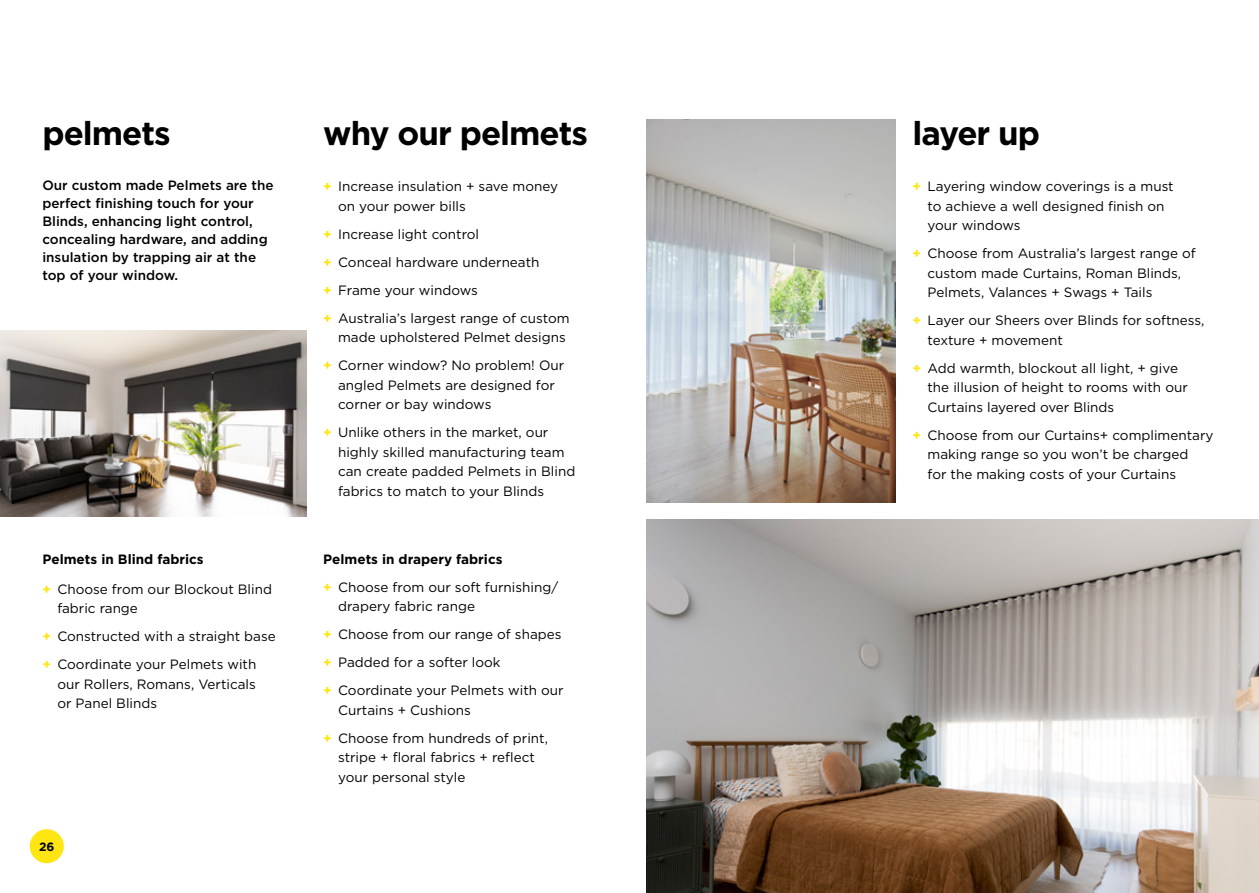
<style>
.page{position:relative;width:1259px;height:893px;background:#fff}
.page>*{position:absolute;margin:0;border:0;box-sizing:border-box;transform-origin:0 0}
.t1{font:700 33px "Gotham";letter-spacing:-.03em;color:#000}
.t2{font:13.5px/19.5px "Gotham";color:#000}
.t3{font:500 13.5px/18px "Gotham";color:#000}
.t4{font:700 13.5px "Gotham";color:#000}
.t5{font:700 12px "Gotham";color:#000}
.s1{font-weight:700;color:#ffe512}
.s2{font-weight:700}
</style>
<div class="page">
<div style="left:30px;top:829px;width:34px;height:34px;background:#ffe512;border-radius:50%"></div>
<img style="left:646px;top:119px;width:249px;height:384px">
<img style="left:0;top:331px;width:306px;height:186px">
<img style="left:646px;top:519px;width:613px;height:374px">
<h1 class="t1" style="left:42px;top:112px;width:130px">pelmets</h1>
<h1 class="t1" style="left:323px;top:112px;width:266px">why our pelmets</h1>
<h1 class="t1" style="left:912px;top:112px;width:129px">layer up</h1>
<p class="t3" style="left:42px;top:176px;width:233px">Our custom made Pelmets are the perfect finishing touch for your<br>Blinds, enhancing light control, concealing hardware, and adding insulation by trapping air at the top of your window.</p>
<p class="t2" style="left:338px;top:176px;width:221px;text-indent:-15px"><span class="s1">+</span> Increase insulation + save money on your power bills</p>
<p class="t2" style="left:323px;top:220px;width:248px;line-height:28px"><span class="s1">+</span> Increase light control<br><span class="s1">+</span> Conceal hardware underneath<br><span class="s1">+</span> Frame your windows<br><span class="s1">+</span> Australia’s largest range of custom</p>
<p class="t2" style="left:323px;top:323px;width:244px;line-height:28px;text-align:right">made upholstered Pelmet designs<br><span class="s1">+</span> Corner window? No problem! Our</p>
<p class="t2" style="left:338px;top:375px;width:218px">angled Pelmets are designed for corner or bay windows</p>
<p class="t2" style="left:338px;top:422px;width:239px;text-indent:-15px"><span class="s1">+</span> Unlike others in the market, our highly skilled manufacturing team can create padded Pelmets in Blind fabrics to match to your Blinds</p>
<p class="t2" style="left:927px;top:176px;width:248px;text-indent:-15px"><span class="s1">+</span> Layering window coverings is a must to achieve a well designed finish on your windows</p>
<p class="t2" style="left:927px;top:243px;width:270px;text-indent:-15px"><span class="s1">+</span> Choose from Australia’s largest range of custom made Curtains, Roman Blinds,<br>Pelmets, Valances + Swags + Tails</p>
<p class="t2" style="left:927px;top:310px;width:278px;text-indent:-15px"><span class="s1">+</span> Layer our Sheers over Blinds for softness, texture + movement</p>
<p class="t2" style="left:927px;top:358px;width:262px;text-indent:-15px"><span class="s1">+</span> Add warmth, blockout all light, + give the illusion of height to rooms with our<br>Curtains layered over Blinds</p>
<p class="t2" style="left:927px;top:425px;width:287px;text-indent:-15px"><span class="s1">+</span> Choose from our Curtains+ complimentary making range so you won’t be charged<br>for the making costs of your Curtains</p>
<p class="t4" style="left:43px;top:550px;width:163px">Pelmets in Blind fabrics</p>
<p class="t2" style="left:57px;top:579px;width:216px;text-indent:-15px"><span class="s1">+</span> Choose from our Blockout Blind fabric range</p>
<p class="t2" style="left:43px;top:622px;width:235px;line-height:28px"><span class="s1">+</span> Constructed with a straight base <span class="s1">+</span> Coordinate your Pelmets with</p>
<p class="t2" style="left:57px;top:674px;width:200px">our Rollers, Romans, Verticals or Panel Blinds</p>
<p class="t2" style="left:323px;top:544px;width:236px;line-height:28px"><span class="s2">Pelmets in drapery fabrics<br></span><span class="s1">+</span> Choose from our soft furnishing/</p>
<p class="t2" style="left:323px;top:592px;width:242px;line-height:28px;text-indent:15px">drapery fabric range<br><span class="s1">+</span> Choose from our range of shapes <span class="s1">+</span> Padded for a softer look<br><span class="s1">+</span> Coordinate your Pelmets with our</p>
<p class="t2" style="left:323px;top:695px;width:226px;line-height:28px;text-indent:15px">Curtains + Cushions<br><span class="s1">+</span> Choose from hundreds of print,</p>
<p class="t2" style="left:338px;top:747px;width:198px">stripe + floral fabrics + reflect your personal style</p>
<p class="t5" style="left:39px;top:839px;width:17px">26</p>
</div>
